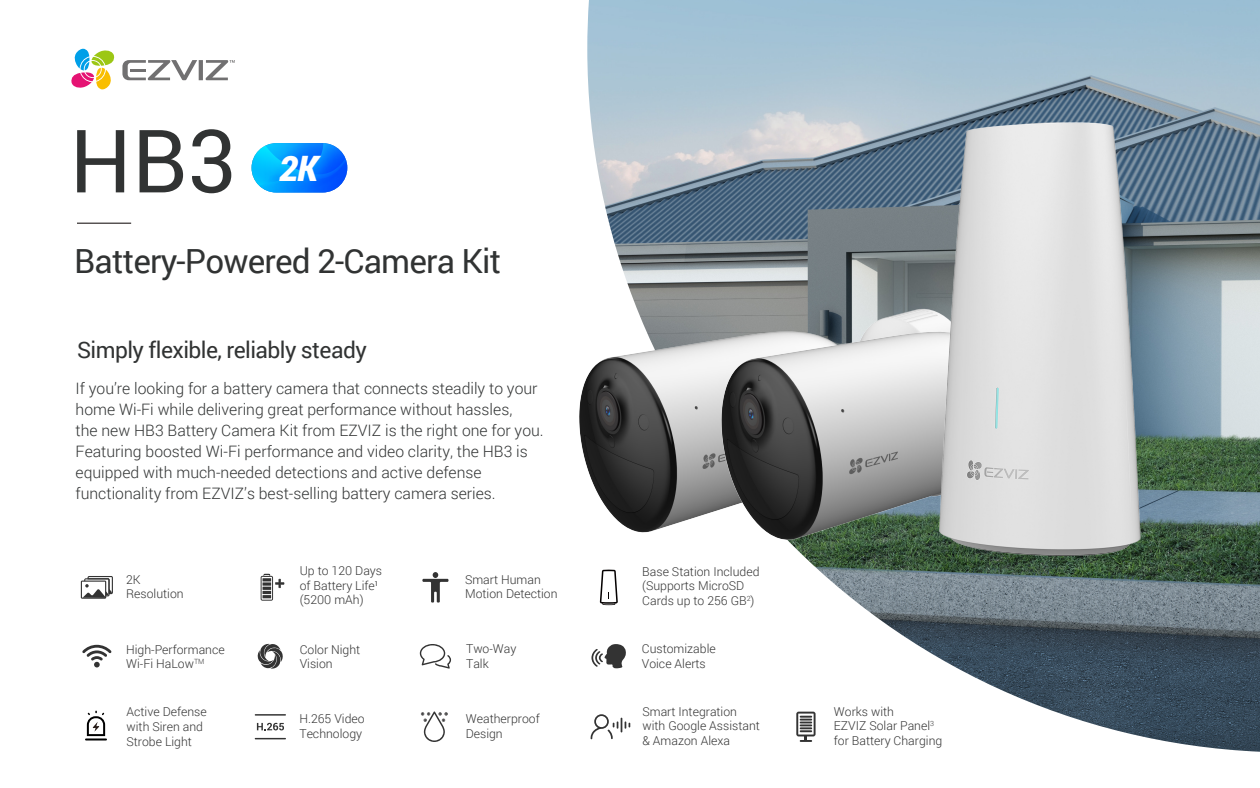
<style>
.page{position:relative;width:1260px;height:788px;background:#fff}
.page>*{position:absolute;margin:0;border:0;box-sizing:border-box;transform-origin:0 0}
.t1{font:87.5px "Roboto";color:#313333}
.t2{font:italic 900 35px "Roboto";color:#fff}
.t3{font:33.25px "Roboto";letter-spacing:-.025em;color:#313333}
.t4{font:22.75px "Roboto";letter-spacing:-.025em;color:#313333}
.t5{font:300 15.75px/21px "Roboto";color:#313333}
.t6{font:300 12.25px/14.7px "Roboto";color:#333}
</style>
<div class="page">
<hr style="left:77px;top:223px;width:54px;height:1px;background:#070001">
<svg style="left:71px;top:49px;width:44px;height:40px"></svg>
<svg style="left:122px;top:60px;width:113px;height:20px"></svg>
<svg style="left:420px;top:644px;width:31px;height:24px"></svg>
<svg style="left:421px;top:711px;width:26px;height:31px"></svg>
<img style="left:587px;top:0;width:673px;height:751px">
<svg style="left:261px;top:573px;width:23px;height:27px"></svg>
<svg style="left:422px;top:572px;width:27px;height:30px"></svg>
<svg style="left:591px;top:644px;width:35px;height:24px"></svg>
<svg style="left:796px;top:711px;width:20px;height:30px"></svg>
<svg style="left:590px;top:714px;width:40px;height:25px"></svg>
<hr style="left:85px;top:738px;width:22px;height:2px;background:#000">
<svg style="left:87px;top:710px;width:18px;height:26px"></svg>
<svg style="left:257px;top:722px;width:27px;height:8px"></svg>
<hr style="left:255px;top:714px;width:31px;height:1px;background:#333">
<hr style="left:255px;top:737px;width:31px;height:2px;background:#333">
<img style="left:579px;top:300px;width:129px;height:240px">
<svg style="left:257px;top:643px;width:26px;height:25px"></svg>
<svg style="left:82px;top:644px;width:30px;height:23px"></svg>
<svg style="left:600px;top:569px;width:18px;height:36px"></svg>
<svg style="left:81px;top:576px;width:32px;height:22px"></svg>
<img style="left:252px;top:143px;width:95px;height:49px">
<img style="left:708px;top:300px;width:216px;height:248px">
<img style="left:924px;top:117px;width:221px;height:442px">
<h1 class="t1" style="left:69px;top:100px;width:169px">HB3</h1>
<h2 class="t2" style="left:279px;top:143px;width:40px">2K</h2>
<h3 class="t3" style="left:74px;top:237px;width:429px">Battery-Powered 2-Camera Kit</h3>
<h3 class="t4" style="left:77px;top:334px;width:291px">Simply flexible, reliably steady</h3>
<p class="t5" style="left:76px;top:377px;width:470px">If you’re looking for a battery camera that connects steadily to your home Wi-Fi while delivering great performance without hassles,<br>the new HB3 Battery Camera Kit from EZVIZ is the right one for you.<br>Featuring boosted Wi-Fi performance and video clarity, the HB3 is equipped with much-needed detections and active defense functionality from EZVIZ’s best-selling battery camera series.</p>
<p class="t6" style="left:300px;top:563px;width:84px">Up to 120 Days of Battery Life¹ (5200 mAh)</p>
<p class="t6" style="left:465px;top:571px;width:94px">Smart Human<br>Motion Detection</p>
<p class="t6" style="left:642px;top:563px;width:119px">Base Station Included (Supports MicroSD<br>Cards up to 256 GB<sup>2</sup>)</p>
<p class="t6" style="left:642px;top:641px;width:75px">Customizable<br>Voice Alerts</p>
<p class="t6" style="left:126px;top:571px;width:59px">2K<br>Resolution</p>
<p class="t6" style="left:126px;top:641px;width:100px">High-Performance<br>Wi-Fi HaLow<sup>TM</sup></p>
<p class="t6" style="left:300px;top:641px;width:62px">Color Night<br>Vision</p>
<p class="t6" style="left:466px;top:641px;width:52px">Two-Way<br>Talk</p>
<p class="t6" style="left:127px;top:704px;width:82px">Active Defense with Siren and<br>Strobe Light</p>
<p class="t6" style="left:299px;top:710px;width:67px">H.265 Video<br>Technology</p>
<p class="t6" style="left:642px;top:703px;width:119px">Smart Integration with Google Assistant &amp; Amazon Alexa</p>
<p class="t6" style="left:466px;top:710px;width:75px">Weatherproof<br>Design</p>
<p class="t6" style="left:834px;top:703px;width:110px">Works with<br>EZVIZ Solar Panel<sup>3 </sup>for Battery Charging</p>
</div>
